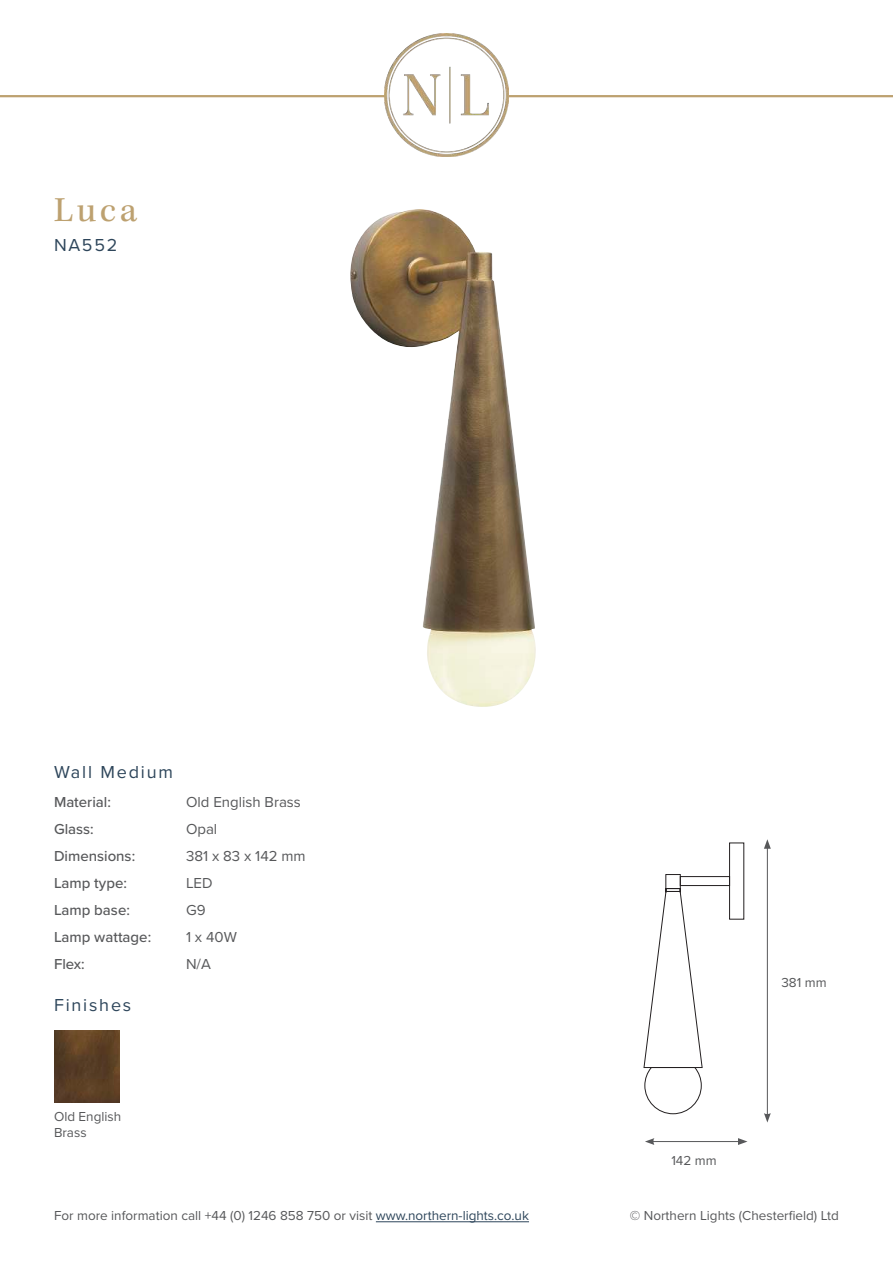
<style>
.page{position:relative;width:893px;height:1263px;background:#fff}
.page>*{position:absolute;margin:0;border:0;box-sizing:border-box;transform-origin:0 0}
.t1{font:36px "Kepler Std";color:#bda170}
.t2{font:18px "Proxima Nova";letter-spacing:.1em;color:#2e465b}
.t3{font:500 15px/27px "Proxima Nova";color:#57585a}
.t4{font:15px/27px "Proxima Nova";color:#57585a}
.t5{font:13.5px/16.2px "Proxima Nova";color:#57585a}
.s1{color:#2e465b}
</style>
<div class="page">
<hr style="left:376px;top:1221px;width:153px;height:1px;background:#2e465b">
<hr style="left:508px;top:95px;width:385px;height:2px;background:#bda170">
<hr style="left:0;top:95px;width:385px;height:2px;background:#bda170">
<img style="left:385px;top:33px;width:123px;height:124px">
<hr style="left:767px;top:846px;width:1px;height:269px;background:#57585a">
<svg style="left:764px;top:839px;width:7px;height:10px"></svg>
<svg style="left:764px;top:1113px;width:7px;height:9px"></svg>
<hr style="left:652px;top:1141px;width:88px;height:1px;background:#57585a">
<svg style="left:738px;top:1138px;width:9px;height:7px"></svg>
<svg style="left:645px;top:1138px;width:9px;height:7px"></svg>
<img style="left:54px;top:1031px;width:66px;height:71px">
<img style="left:350px;top:209px;width:186px;height:498px">
<svg style="left:729px;top:842px;width:15px;height:78px"></svg>
<div style="left:680px;top:876px;width:50px;height:10px;border:1px solid #231f20"></div>
<svg style="left:643px;top:874px;width:60px;height:240px"></svg>
<h1 class="t1" style="left:54px;top:189px;width:84px">Luca</h1>
<h2 class="t2" style="left:54px;top:231px;width:65px">NA552</h2>
<h2 class="t2" style="left:54px;top:758px;width:120px">Wall Medium</h2>
<p class="t3" style="left:54px;top:788px;width:99px">Material:<br>Glass:<br>Dimensions:<br>Lamp type:<br>Lamp base:<br>Lamp wattage:<br>Flex:</p>
<p class="t4" style="left:186px;top:788px;width:121px">Old English Brass<br>Opal<br>381 x 83 x 142 mm<br>LED<br>G9<br>1 x 40W<br>N/A</p>
<h2 class="t2" style="left:54px;top:991px;width:79px">Finishes</h2>
<p class="t5" style="left:54px;top:1107px;width:69px">Old English<br>Brass</p>
<p class="t5" style="left:781px;top:974px;width:47px">381 mm</p>
<p class="t5" style="left:671px;top:1151px;width:47px">142 mm</p>
<p class="t5" style="left:54px;top:1206px;width:476px">For more information call +44 (0) 1246 858 750 or visit <span class="s1">www.northern-lights.co.uk</span></p>
<p class="t5" style="left:630px;top:1206px;width:211px">© Northern Lights (Chesterfield) Ltd</p>
</div>
